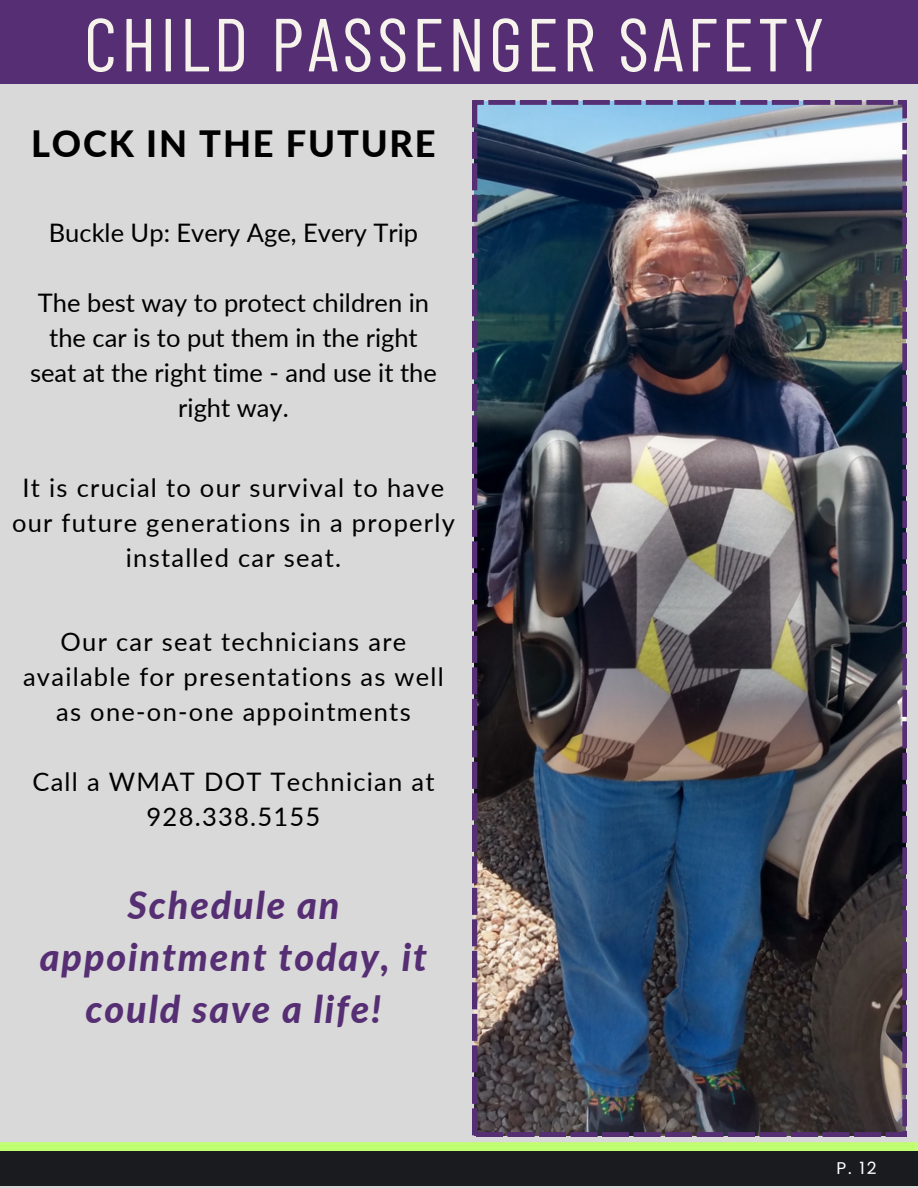
<style>
.page{position:relative;width:918px;height:1188px;background:#d9d9d9}
.page>*{position:absolute;margin:0;border:0;box-sizing:border-box;transform-origin:0 0}
.t1{font:75px "Barlow Condensed";letter-spacing:.05em;color:#f6f3ec}
.t2{font:italic 800 37.8px/51.8px "Lato";letter-spacing:.05em;color:#562e73;text-align:center}
.t3{font:800 36.3px "Lato";letter-spacing:.05em;color:#000}
.t4{font:25.5px/34.8px "Lato";letter-spacing:.05em;color:#000;text-align:center}
.t5{font:25.5px/34.8px "Lato";color:#000;text-align:center}
.t6{font:16.95px "Poppins";color:#fff}
</style>
<div class="page">
<div style="left:0;top:0;width:918px;height:84px;background:#562e73"></div>
<div style="left:0;top:1142px;width:918px;height:11px;background:#c1ff72"></div>
<div style="left:0;top:1152px;width:918px;height:34px;background:#1a1b1e"></div>
<img style="left:473px;top:100px;width:434px;height:1036px">
<h1 class="t1" style="left:84px;top:-4px;width:742px">CHILD PASSENGER SAFETY</h1>
<h3 class="t3" style="left:31px;top:121px;width:406px">LOCK IN THE FUTURE</h3>
<p class="t5" style="left:49px;top:215px;width:371px">Buckle Up: Every Age, Every Trip</p>
<p class="t5" style="left:30px;top:285px;width:408px">The best way to protect children in the car is to put them in the right seat at the right time - and use it the right way.</p>
<p class="t4" style="left:12px;top:470px;width:444px">It is crucial to our survival to have our future generations in a properly installed car seat.</p>
<p class="t4" style="left:23px;top:624px;width:422px">Our car seat technicians are available for presentations as well as one-on-one appointments</p>
<p class="t4" style="left:32px;top:764px;width:404px">Call a WMAT DOT Technician at<br>928.338.5155</p>
<h2 class="t2" style="left:40px;top:879px;width:389px">Schedule an appointment today, it could save a life!</h2>
<p class="t6" style="left:837px;top:1156px;width:41px">P. 12</p>
</div>
